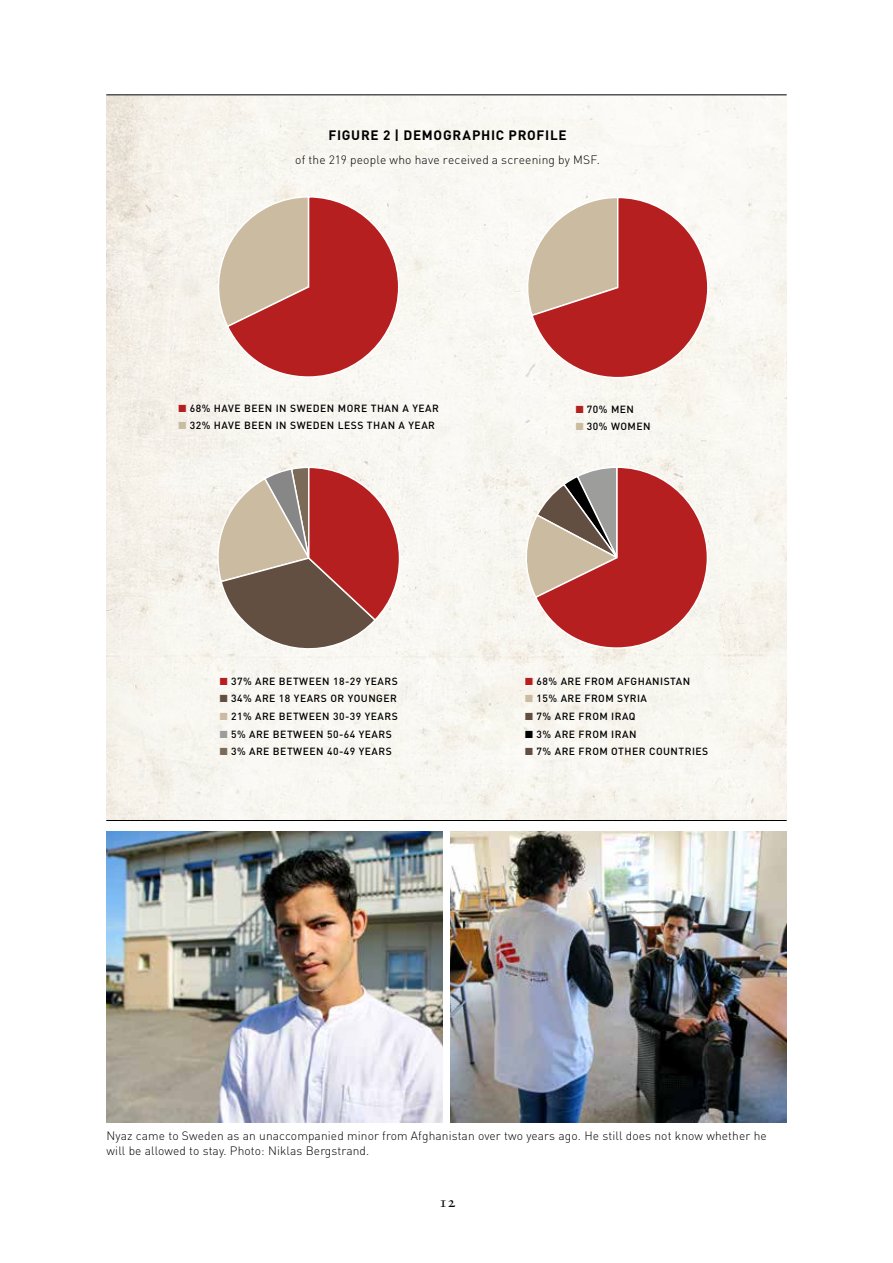
<style>
.page{position:relative;width:893px;height:1263px;background:#fff}
.page>*{position:absolute;margin:0;border:0;box-sizing:border-box;transform-origin:0 0}
.t1{font:15px "Sabon Roman SC";color:#000}
.t2{font:700 13.5px "DIN";letter-spacing:.05em;color:#000}
.t3{font:300 12px/14.4px "DIN";letter-spacing:.01em;color:#000}
.t4{font:500 10.35px "DIN";letter-spacing:.045em;color:#000}
.s1{color:#b51f1f}
.s2{color:#cbbba0}
.s3{color:#634e42}
.s4{color:#9d9d9c}
.s5{color:#7b6a58}
</style>
<div class="page">
<img style="left:107px;top:96px;width:679px;height:724px">
<img style="left:107px;top:831px;width:335px;height:292px">
<img style="left:451px;top:831px;width:335px;height:292px">
<hr style="left:106px;top:95px;width:681px;height:1px;background:#000">
<hr style="left:106px;top:820px;width:681px;height:1px;background:#000">
<svg style="left:517px;top:196px;width:192px;height:183px"></svg>
<svg style="left:523px;top:466px;width:186px;height:183px"></svg>
<svg style="left:206px;top:195px;width:194px;height:183px"></svg>
<svg style="left:210px;top:466px;width:191px;height:193px"></svg>
<h2 class="t2" style="left:328px;top:127px;width:240px">FIGURE 2 | DEMOGRAPHIC PROFILE</h2>
<p class="t3" style="left:295px;top:152px;width:306px">of the 219 people who have received a screening by MSF.</p>
<p class="t4" style="left:179px;top:401px;width:262px"><span class="s1">■</span> 68% HAVE BEEN IN SWEDEN MORE THAN A YEAR</p>
<p class="t4" style="left:179px;top:419px;width:258px"><span class="s2">■</span> 32% HAVE BEEN IN SWEDEN LESS THAN A YEAR</p>
<p class="t4" style="left:576px;top:402px;width:60px"><span class="s1">■</span> 70% MEN</p>
<p class="t4" style="left:576px;top:420px;width:76px"><span class="s2">■</span> 30% WOMEN</p>
<p class="t4" style="left:220px;top:674px;width:180px"><span class="s1">■</span> 37% ARE BETWEEN 18-29 YEARS</p>
<p class="t4" style="left:220px;top:692px;width:179px"><span class="s3">■</span> 34% ARE 18 YEARS OR YOUNGER</p>
<p class="t4" style="left:220px;top:709px;width:180px"><span class="s2">■</span> 21% ARE BETWEEN 30-39 YEARS</p>
<p class="t4" style="left:220px;top:727px;width:174px"><span class="s4">■</span> 5% ARE BETWEEN 50-64 YEARS</p>
<p class="t4" style="left:220px;top:745px;width:174px"><span class="s5">■</span> 3% ARE BETWEEN 40-49 YEARS</p>
<p class="t4" style="left:525px;top:674px;width:166px"><span class="s1">■</span> 68% ARE FROM AFGHANISTAN</p>
<p class="t4" style="left:525px;top:692px;width:123px"><span class="s2">■</span> 15% ARE FROM SYRIA</p>
<p class="t4" style="left:525px;top:709px;width:112px"><span class="s3">■</span> 7% ARE FROM IRAQ</p>
<p class="t4" style="left:525px;top:727px;width:113px">■ 3% ARE FROM IRAN</p>
<p class="t4" style="left:525px;top:745px;width:185px"><span class="s3">■</span> 7% ARE FROM OTHER COUNTRIES</p>
<p class="t3" style="left:107px;top:1129px;width:662px">Nyaz came to Sweden as an unaccompanied minor from Afghanistan over two years ago. He still does not know whether he will be allowed to stay. Photo: Niklas Bergstrand.</p>
<h1 class="t1" style="left:439px;top:1193px;width:18px">12</h1>
</div>
